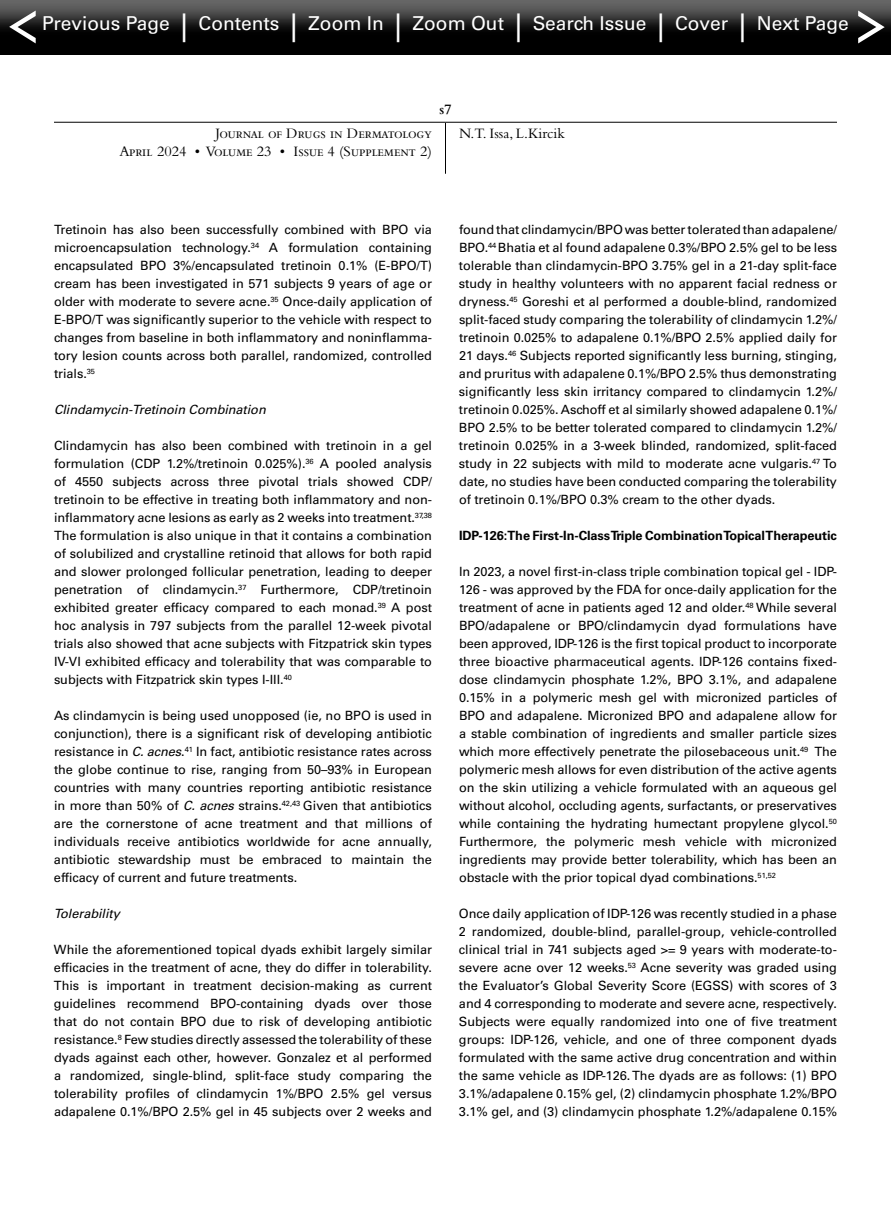
<style>
.page{position:relative;width:891px;height:1229px;background:#fff}
.page>*{position:absolute;margin:0;border:0;box-sizing:border-box;transform-origin:0 0}
.t1{font:19.2px "Univers LT Std";color:#fff}
.t2{font:18px/21.6px "Myriad Pro";color:#231f20;text-align:center}
.t3{font:15px/18px "Bembo Std";letter-spacing:-.02em;color:#000;text-align:right}
.t4{font:15px "Bembo Std";color:#000}
.t5{font:600 15px "Bembo Std";color:#000}
.t6{font:12.75px/18px "Univers LT Std";letter-spacing:-.005em;color:#000;text-align:justify}
.t7{font:700 12.75px "Univers LT Std";letter-spacing:-.005em;color:#000}
.t8{font:italic 12.75px "Univers LT Std";letter-spacing:-.005em;color:#000}
.s1{font-size:28.8px}
.s2{font-style:italic}
</style>
<div class="page">
<div style="left:0;top:0;width:891px;height:56px;background:#000;opacity:.49"></div>
<svg style="left:858px;top:11px;width:27px;height:32px"></svg>
<svg style="left:9px;top:11px;width:27px;height:32px"></svg>
<hr style="left:54px;top:122px;width:261px;height:1px;background:#000">
<hr style="left:315px;top:122px;width:131px;height:1px;background:#000">
<hr style="left:446px;top:122px;width:130px;height:1px;background:#000">
<hr style="left:576px;top:122px;width:261px;height:1px;background:#000">
<hr style="left:445px;top:123px;width:1px;height:51px;background:#000">
<h1 class="t1" style="left:42px;top:12px;width:808px">Previous Page <span class="s1">|</span> Contents <span class="s1">|</span> Zoom In <span class="s1">|</span> Zoom Out <span class="s1">|</span> Search Issue <span class="s1">|</span> Cover <span class="s1">|</span> Next Page</h1>
<p class="t5" style="left:439px;top:101px;width:14px">s7</p>
<p class="t3" style="left:119px;top:124px;width:314px">Journal of Drugs in Dermatology<br>April 2024 • Volume 23 • Issue 4 (Supplement 2)</p>
<p class="t4" style="left:459px;top:125px;width:107px">N.T. Issa, L.Kircik</p>
<p class="t6" style="left:54px;top:221px;width:380px">Tretinoin has also been successfully combined with BPO via microencapsulation technology.<sup>34</sup> A formulation containing encapsulated BPO 3%/encapsulated tretinoin 0.1% (E-BPO/T) cream has been investigated in 571 subjects 9 years of age or older with moderate to severe acne.<sup>35</sup> Once-daily application of E-BPO/T was significantly superior to the vehicle with respect to changes from baseline in both inflammatory and noninflamma&shy;tory lesion counts across both parallel, randomized, controlled trials.<sup>35</sup></p>
<p class="t8" style="left:54px;top:402px;width:213px">Clindamycin-Tretinoin Combination</p>
<p class="t6" style="left:54px;top:437px;width:380px">Clindamycin has also been combined with tretinoin in a gel formulation (CDP 1.2%/tretinoin 0.025%).<sup>36</sup> A pooled analysis of 4550 subjects across three pivotal trials showed CDP/ tretinoin to be effective in treating both inflammatory and non&shy;inflammatory acne lesions as early as 2 weeks into treatment.<sup>37,38<br></sup>The formulation is also unique in that it contains a combination of solubilized and crystalline retinoid that allows for both rapid and slower prolonged follicular penetration, leading to deeper penetration of clindamycin.<sup>37</sup> Furthermore, CDP/tretinoin exhibited greater efficacy compared to each monad.<sup>39</sup> A post hoc analysis in 797 subjects from the parallel 12-week pivotal trials also showed that acne subjects with Fitzpatrick skin types IV-VI exhibited efficacy and tolerability that was comparable to subjects with Fitzpatrick skin types I-III.<sup>40</sup></p>
<p class="t6" style="left:54px;top:707px;width:380px">As clindamycin is being used unopposed (ie, no BPO is used in conjunction), there is a significant risk of developing antibiotic resistance in <span class="s2">C. acnes</span>.<sup>41</sup> In fact, antibiotic resistance rates across the globe continue to rise, ranging from 50–93% in European countries with many countries reporting antibiotic resistance in more than 50% of <span class="s2">C. acnes</span> strains.<sup>42,43</sup> Given that antibiotics are the cornerstone of acne treatment and that millions of individuals receive antibiotics worldwide for acne annually, antibiotic stewardship must be embraced to maintain the efficacy of current and future treatments.</p>
<p class="t8" style="left:54px;top:906px;width:67px">Tolerability</p>
<p class="t6" style="left:54px;top:941px;width:380px">While the aforementioned topical dyads exhibit largely similar efficacies in the treatment of acne, they do differ in tolerability.<br>This is important in treatment decision-making as current guidelines recommend BPO-containing dyads over those that do not contain BPO due to risk of developing antibiotic resistance.<sup>8</sup> Few studies directly assessed the tolerability of these dyads against each other, however. Gonzalez et al performed a randomized, single-blind, split-face study comparing the tolerability profiles of clindamycin 1%/BPO 2.5% gel versus adapalene 0.1%/BPO 2.5% gel in 45 subjects over 2 weeks and</p>
<p class="t6" style="left:459px;top:221px;width:380px">found that clindamycin/BPO was better tolerated than adapalene/ BPO.<sup>44</sup> Bhatia et al found adapalene 0.3%/BPO 2.5% gel to be less tolerable than clindamycin-BPO 3.75% gel in a 21-day split-face study in healthy volunteers with no apparent facial redness or dryness.<sup>45</sup> Goreshi et al performed a double-blind, randomized split-faced study comparing the tolerability of clindamycin 1.2%/ tretinoin 0.025% to adapalene 0.1%/BPO 2.5% applied daily for 21 days.<sup>46</sup> Subjects reported significantly less burning, stinging, and pruritus with adapalene 0.1%/BPO 2.5% thus demonstrating significantly less skin irritancy compared to clindamycin 1.2%/ tretinoin 0.025%. Aschoff et al similarly showed adapalene 0.1%/ BPO 2.5% to be better tolerated compared to clindamycin 1.2%/ tretinoin 0.025% in a 3-week blinded, randomized, split-faced study in 22 subjects with mild to moderate acne vulgaris.<sup>47</sup> To date, no studies have been conducted comparing the tolerability of tretinoin 0.1%/BPO 0.3% cream to the other dyads.</p>
<p class="t7" style="left:459px;top:528px;width:380px">IDP-126: The First-In-Class Triple Combination Topical Therapeutic</p>
<p class="t6" style="left:459px;top:563px;width:380px">In 2023, a novel first-in-class triple combination topical gel - IDP-126 - was approved by the FDA for once-daily application for the treatment of acne in patients aged 12 and older.<sup>48</sup> While several BPO/adapalene or BPO/clindamycin dyad formulations have been approved, IDP-126 is the first topical product to incorporate three bioactive pharmaceutical agents. IDP-126 contains fixed&shy;dose clindamycin phosphate 1.2%, BPO 3.1%, and adapalene 0.15% in a polymeric mesh gel with micronized particles of BPO and adapalene. Micronized BPO and adapalene allow for a stable combination of ingredients and smaller particle sizes which more effectively penetrate the pilosebaceous unit.<sup>49</sup> The polymeric mesh allows for even distribution of the active agents on the skin utilizing a vehicle formulated with an aqueous gel without alcohol, occluding agents, surfactants, or preservatives while containing the hydrating humectant propylene glycol.<sup>50<br></sup>Furthermore, the polymeric mesh vehicle with micronized ingredients may provide better tolerability, which has been an obstacle with the prior topical dyad combinations.<sup>51,52</sup></p>
<p class="t6" style="left:459px;top:905px;width:380px">Once daily application of IDP-126 was recently studied in a phase 2 randomized, double-blind, parallel-group, vehicle-controlled clinical trial in 741 subjects aged &gt;= 9 years with moderate-to&shy;severe acne over 12 weeks.<sup>53</sup> Acne severity was graded using the Evaluator’s Global Severity Score (EGSS) with scores of 3 and 4 corresponding to moderate and severe acne, respectively.<br>Subjects were equally randomized into one of five treatment groups: IDP-126, vehicle, and one of three component dyads formulated with the same active drug concentration and within the same vehicle as IDP-126. The dyads are as follows: (1) BPO 3.1%/adapalene 0.15% gel, (2) clindamycin phosphate 1.2%/BPO 3.1% gel, and (3) clindamycin phosphate 1.2%/adapalene 0.15%</p>
<h2 class="t2" style="left:387px;top:615px;width:117px">Do Not Copy<br>Penalties Apply</h2>
</div>
